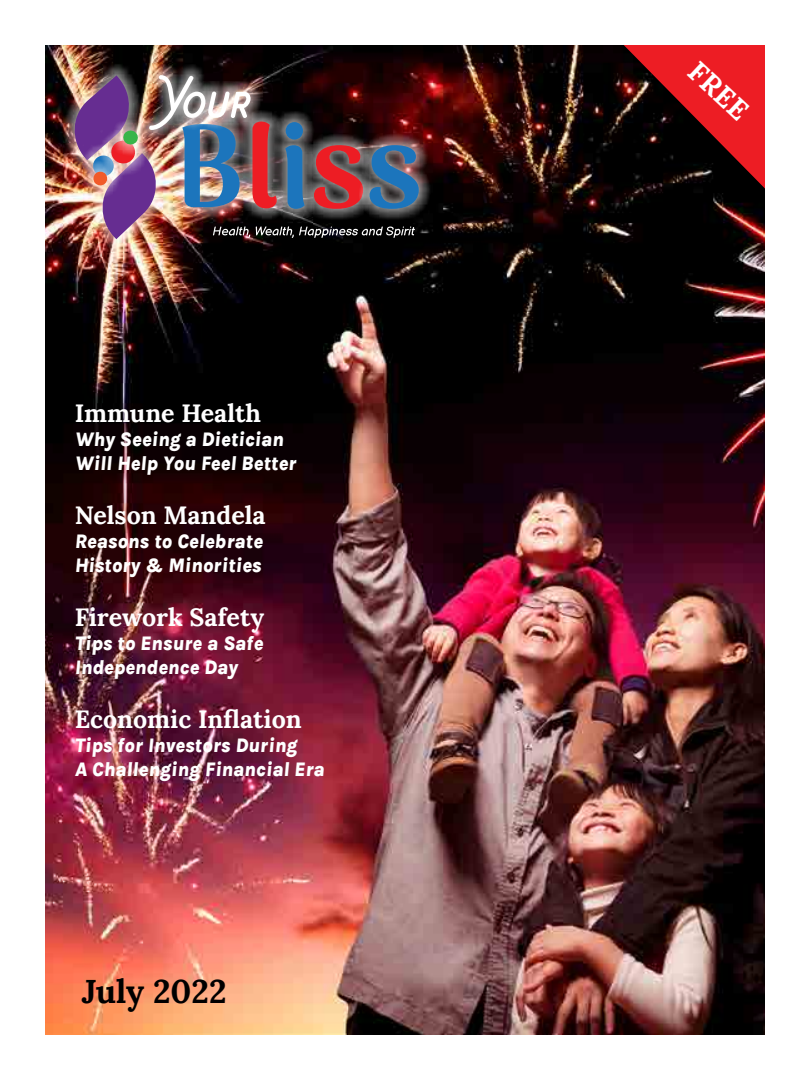
<style>
.page{position:relative;width:810px;height:1080px;background:#fff}
.page>*{position:absolute;margin:0;border:0;box-sizing:border-box;transform-origin:0 0}
.t1{font:700 33px "Lora";color:#000}
.t2{font:700 28.25px "Lora";color:#fff}
.t3{font:700 25px "Lora";color:#fff}
.t4{font:italic 800 20px/24px "Karla";color:#fff}
</style>
<div class="page">
<img style="left:45px;top:45px;width:720px;height:990px">
<svg style="left:624px;top:45px;width:141px;height:144px;background:#7c1115"></svg>
<div style="left:91px;top:141px;width:77px;height:110px;background:#fff;opacity:.84"></div>
<div style="left:63px;top:64px;width:77px;height:108px;background:#fff;opacity:.84"></div>
<div style="left:358px;top:133px;width:72px;height:88px;background:#fff;opacity:.84"></div>
<div style="left:137px;top:63px;width:68px;height:79px;background:#fff;opacity:.84"></div>
<img style="left:70px;top:75px;width:349px;height:164px">
<p class="t3" style="left:75px;top:394px;width:188px">Immune Health</p>
<p class="t4" style="left:75px;top:426px;width:223px">Why Seeing a Dietician<br>Will Help You Feel Better</p>
<p class="t3" style="left:75px;top:496px;width:193px">Nelson Mandela</p>
<p class="t4" style="left:75px;top:528px;width:190px">Reasons to Celebrate<br>History &amp; Minorities</p>
<p class="t3" style="left:75px;top:598px;width:191px">Firework Safety</p>
<p class="t4" style="left:75px;top:630px;width:190px">Tips to Ensure a Safe<br>Independence Day</p>
<p class="t3" style="left:75px;top:700px;width:229px">Economic Inflation</p>
<p class="t4" style="left:75px;top:732px;width:251px">Tips for Investors During<br>A Challenging Financial Era</p>
<h1 class="t1" style="left:82px;top:966px;width:146px">July 2022</h1>
<h2 class="t2" style="left:707px;top:51px;width:72px;rotate:43deg">FREE</h2>
</div>
